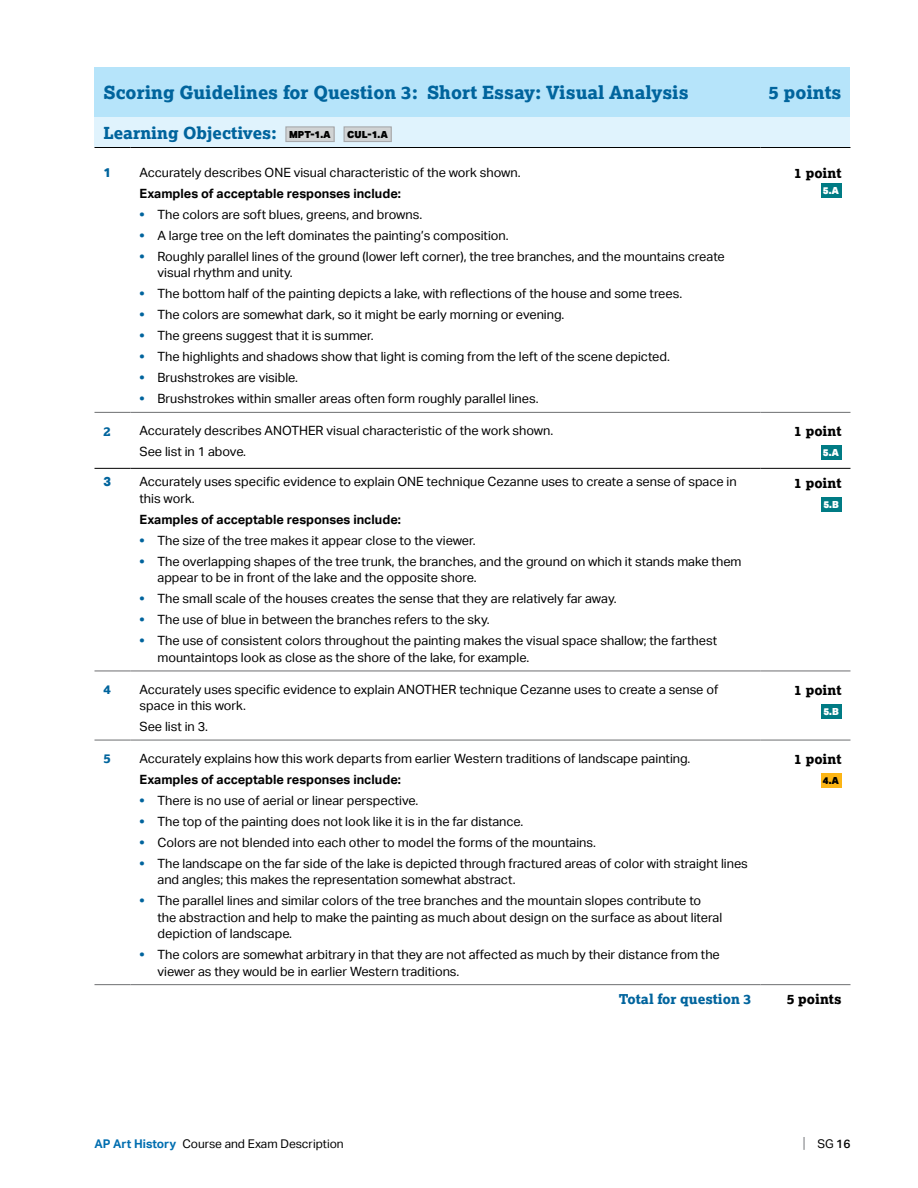
<style>
.page{position:relative;width:918px;height:1188px;background:#fff}
.page>*{position:absolute;margin:0;border:0;box-sizing:border-box;transform-origin:0 0}
.t1{font:800 18px "Lexia";color:#00649d}
.t2{font:800 16.5px "Lexia";color:#00649d}
.t3{font:15px "Aktiv Grotesk";color:#808285;scale:.8 1}
.t4{font:800 13.5px "Lexia";color:#000}
.t5{font:800 13.5px "Lexia";color:#00649d}
.t6{font:12.75px/16.5px "Aktiv Grotesk";color:#000}
.t7{font:700 12.75px "Aktiv Grotesk";color:#000}
.t8{font:800 12.75px "Lexia";color:#00649d}
.t9{font:800 12.75px "Aktiv Grotesk";color:#00649d}
.t10{font:12px "Aktiv Grotesk";color:#000}
.t11{font:900 9.75px "Aktiv Grotesk";color:#fff}
.t12{font:900 9.75px "Aktiv Grotesk";color:#000}
.s1{font-family:"Aktiv Grotesk";font-weight:900;font-size:9.75px;color:#000}
.s2{font-weight:800;color:#00649d}
.s3{font-weight:700;color:#006eb0}
.s4{font-weight:500}
</style>
<div class="page">
<div style="left:94px;top:117px;width:756px;height:31px;background:#e0f3fd"></div>
<hr style="left:94px;top:984px;width:36px;height:1px;background:#6d6e71">
<hr style="left:130px;top:984px;width:630px;height:1px;background:#6d6e71">
<hr style="left:760px;top:984px;width:90px;height:1px;background:#6d6e71">
<hr style="left:94px;top:468px;width:36px;height:1px;background:#000">
<hr style="left:130px;top:468px;width:630px;height:1px;background:#000">
<hr style="left:760px;top:468px;width:90px;height:1px;background:#000">
<hr style="left:94px;top:147px;width:36px;height:1px;background:#000">
<hr style="left:130px;top:147px;width:630px;height:1px;background:#000">
<hr style="left:760px;top:147px;width:90px;height:1px;background:#000">
<hr style="left:94px;top:412px;width:36px;height:1px;background:#6d6e71">
<hr style="left:130px;top:412px;width:630px;height:1px;background:#6d6e71">
<hr style="left:760px;top:412px;width:90px;height:1px;background:#6d6e71">
<hr style="left:94px;top:671px;width:36px;height:1px;background:#6d6e71">
<hr style="left:130px;top:671px;width:630px;height:1px;background:#6d6e71">
<hr style="left:760px;top:671px;width:90px;height:1px;background:#6d6e71">
<hr style="left:94px;top:740px;width:36px;height:1px;background:#6d6e71">
<hr style="left:130px;top:740px;width:630px;height:1px;background:#6d6e71">
<hr style="left:760px;top:740px;width:90px;height:1px;background:#6d6e71">
<div style="left:286px;top:127px;width:48px;height:15px;background:#d1d3d4"></div>
<div style="left:285px;top:126px;width:50px;height:16px;border:1px solid #a7a9ac"></div>
<div style="left:344px;top:127px;width:47px;height:15px;background:#d1d3d4"></div>
<div style="left:344px;top:126px;width:48px;height:16px;border:1px solid #a7a9ac"></div>
<div style="left:821px;top:773px;width:21px;height:15px;background:#fcb515"></div>
<div style="left:94px;top:68px;width:756px;height:49px;background:#b6e4fa"></div>
<div style="left:821px;top:183px;width:21px;height:15px;background:#007b84"></div>
<div style="left:821px;top:445px;width:21px;height:15px;background:#007b84"></div>
<div style="left:821px;top:497px;width:21px;height:15px;background:#007b84"></div>
<div style="left:821px;top:704px;width:21px;height:15px;background:#007b84"></div>
<h1 class="t1" style="left:104px;top:81px;width:587px">Scoring Guidelines for Question 3: Short Essay: Visual Analysis</h1>
<h1 class="t1" style="left:768px;top:81px;width:75px">5 points</h1>
<p class="t2" style="left:104px;top:122px;width:229px">Learning Objectives: <span class="s1">MPT-1.A</span></p>
<p class="t12" style="left:347px;top:128px;width:42px">CUL-1.A</p>
<p class="t9" style="left:104px;top:164px;width:9px">1</p>
<p class="t6" style="left:140px;top:164px;width:383px">Accurately describes ONE visual characteristic of the work shown.</p>
<p class="t4" style="left:794px;top:164px;width:49px">1 point</p>
<p class="t7" style="left:140px;top:186px;width:263px">Examples of acceptable responses include:</p>
<p class="t11" style="left:823px;top:184px;width:18px">5.A</p>
<p class="t6" style="left:140px;top:206px;width:284px"><span class="s2">•</span> The colors are soft blues, greens, and browns.</p>
<p class="t6" style="left:140px;top:227px;width:371px"><span class="s2">•</span> A large tree on the left dominates the painting’s composition.</p>
<p class="t6" style="left:158px;top:248px;width:569px;text-indent:-18px"><span class="s2">•</span> Roughly parallel lines of the ground (lower left corner), the tree branches, and the mountains create visual rhythm and unity.</p>
<p class="t6" style="left:140px;top:286px;width:544px"><span class="s2">•</span> The bottom half of the painting depicts a lake, with reflections of the house and some trees.</p>
<p class="t6" style="left:140px;top:307px;width:426px"><span class="s2">•</span> The colors are somewhat dark, so it might be early morning or evening.</p>
<p class="t6" style="left:140px;top:328px;width:236px"><span class="s2">•</span> The greens suggest that it is summer.</p>
<p class="t6" style="left:140px;top:349px;width:532px"><span class="s2">•</span> The highlights and shadows show that light is coming from the left of the scene depicted.</p>
<p class="t6" style="left:140px;top:370px;width:160px"><span class="s2">•</span> Brushstrokes are visible.</p>
<p class="t6" style="left:140px;top:391px;width:401px"><span class="s2">•</span> Brushstrokes within smaller areas often form roughly parallel lines.</p>
<p class="t8" style="left:104px;top:423px;width:9px">2</p>
<p class="t6" style="left:140px;top:420px;width:415px;line-height:21px">Accurately describes ANOTHER visual characteristic of the work shown.<br>See list in 1 above.</p>
<p class="t4" style="left:794px;top:422px;width:49px">1 point</p>
<p class="t11" style="left:823px;top:446px;width:18px">5.A</p>
<p class="t9" style="left:104px;top:473px;width:9px">3</p>
<p class="t6" style="left:140px;top:474px;width:599px">Accurately uses specific evidence to explain ONE technique Cezanne uses to create a sense of space in this work.</p>
<p class="t4" style="left:794px;top:474px;width:49px">1 point</p>
<p class="t11" style="left:823px;top:498px;width:17px">5.B</p>
<p class="t7" style="left:140px;top:512px;width:263px">Examples of acceptable responses include:</p>
<p class="t6" style="left:140px;top:532px;width:338px"><span class="s2">•</span> The size of the tree makes it appear close to the viewer.</p>
<p class="t6" style="left:158px;top:553px;width:586px;text-indent:-18px"><span class="s2">•</span> The overlapping shapes of the tree trunk, the branches, and the ground on which it stands make them appear to be in front of the lake and the opposite shore.</p>
<p class="t6" style="left:140px;top:591px;width:479px"><span class="s2">•</span> The small scale of the houses creates the sense that they are relatively far away.</p>
<p class="t6" style="left:140px;top:612px;width:352px"><span class="s2">•</span> The use of blue in between the branches refers to the sky.</p>
<p class="t6" style="left:158px;top:633px;width:561px;text-indent:-18px"><span class="s2">•</span> The use of consistent colors throughout the painting makes the visual space shallow; the farthest mountaintops look as close as the shore of the lake, for example.</p>
<p class="t8" style="left:104px;top:681px;width:9px">4</p>
<p class="t6" style="left:140px;top:681px;width:580px">Accurately uses specific evidence to explain ANOTHER technique Cezanne uses to create a sense of space in this work.</p>
<p class="t4" style="left:794px;top:681px;width:49px">1 point</p>
<p class="t6" style="left:140px;top:718px;width:70px">See list in 3.</p>
<p class="t11" style="left:823px;top:705px;width:17px">5.B</p>
<p class="t8" style="left:104px;top:750px;width:9px">5</p>
<p class="t6" style="left:140px;top:750px;width:553px">Accurately explains how this work departs from earlier Western traditions of landscape painting.</p>
<p class="t4" style="left:794px;top:750px;width:49px">1 point</p>
<p class="t7" style="left:140px;top:772px;width:263px">Examples of acceptable responses include:</p>
<p class="t12" style="left:823px;top:774px;width:18px">4.A</p>
<p class="t6" style="left:140px;top:792px;width:280px"><span class="s2">•</span> There is no use of aerial or linear perspective.</p>
<p class="t6" style="left:140px;top:813px;width:385px"><span class="s2">•</span> The top of the painting does not look like it is in the far distance.</p>
<p class="t6" style="left:140px;top:834px;width:458px"><span class="s2">•</span> Colors are not blended into each other to model the forms of the mountains.</p>
<p class="t6" style="left:158px;top:855px;width:592px;text-indent:-18px"><span class="s2">•</span> The landscape on the far side of the lake is depicted through fractured areas of color with straight lines and angles; this makes the representation somewhat abstract.</p>
<p class="t6" style="left:158px;top:893px;width:566px;text-indent:-18px"><span class="s2">•</span> The parallel lines and similar colors of the tree branches and the mountain slopes contribute to the abstraction and help to make the painting as much about design on the surface as about literal depiction of landscape.</p>
<p class="t6" style="left:158px;top:947px;width:564px;text-indent:-18px"><span class="s2">•</span> The colors are somewhat arbitrary in that they are not affected as much by their distance from the viewer as they would be in earlier Western traditions.</p>
<p class="t10" style="left:94px;top:1136px;width:251px"><span class="s3">AP Art History</span> Course and Exam Description</p>
<p class="t5" style="left:619px;top:990px;width:134px">Total for question 3</p>
<p class="t4" style="left:787px;top:990px;width:56px">5 points</p>
<p class="t3" style="left:803px;top:1134px;width:5px">|</p>
<p class="t10" style="left:817px;top:1136px;width:35px">SG <span class="s4">16</span></p>
</div>
